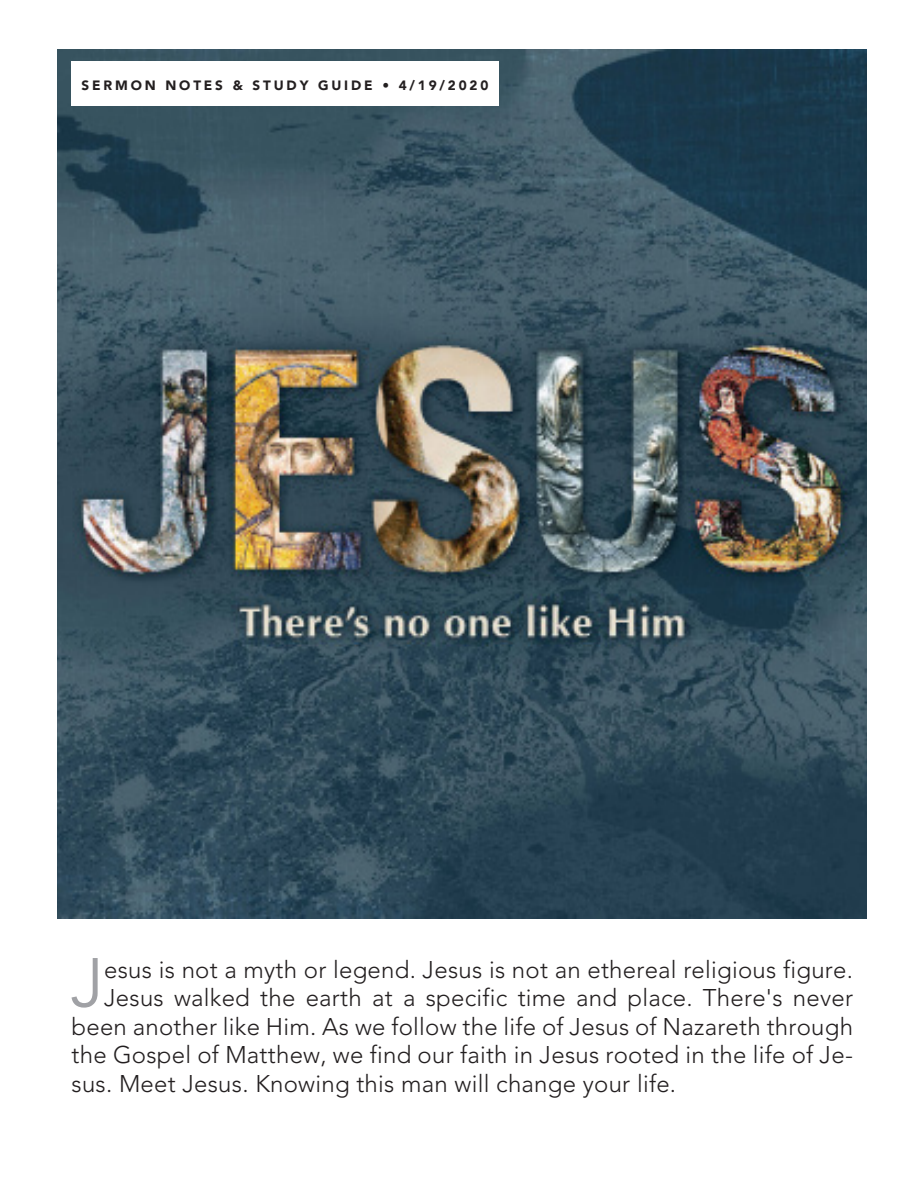
<style>
.page{position:relative;width:918px;height:1188px;background:#fff}
.page>*{position:absolute;margin:0;border:0;box-sizing:border-box;transform-origin:0 0}
.t1{font:68.25px "Avenir";color:#a0a1a5}
.t2{font:300 24px "Avenir";letter-spacing:.01em;color:#231f20}
.t3{font:13.5px "Minion Pro";letter-spacing:.22em;color:#231f20}
.t4{font:900 13.5px "Avenir";letter-spacing:.21em;color:#231f20}
</style>
<div class="page">
<img style="left:58px;top:49px;width:808px;height:870px">
<div style="left:71px;top:62px;width:428px;height:44px;background:#fff"></div>
<p class="t4" style="left:82px;top:74px;width:143px">SERMON NOTES</p>
<p class="t4" style="left:263px;top:74px;width:145px">TUDY GUIDE • 4</p>
<p class="t4" style="left:429px;top:74px;width:61px">9/2020</p>
<p class="t3" style="left:92px;top:76px;width:388px">SERMON NOTES &amp; STUDY GUIDE • 11/10/2019</p>
<p class="t1" style="left:71px;top:942px;width:34px">J</p>
<p class="t2" style="left:104px;top:956px;width:750px">esus is not a myth or legend. Jesus is not an ethereal religious figure.</p>
<p class="t2" style="left:104px;top:984px;width:750px">Jesus walked the earth at a specific time and place. There's never</p>
<p class="t2" style="left:72px;top:1013px;width:783px">been another like Him. As we follow the life of Jesus of Nazareth through</p>
<p class="t2" style="left:72px;top:1041px;width:783px">the Gospel of Matthew, we find our faith in Jesus rooted in the life of Je-</p>
<p class="t2" style="left:72px;top:1070px;width:606px">sus. Meet Jesus. Knowing this man will change your life.</p>
</div>
